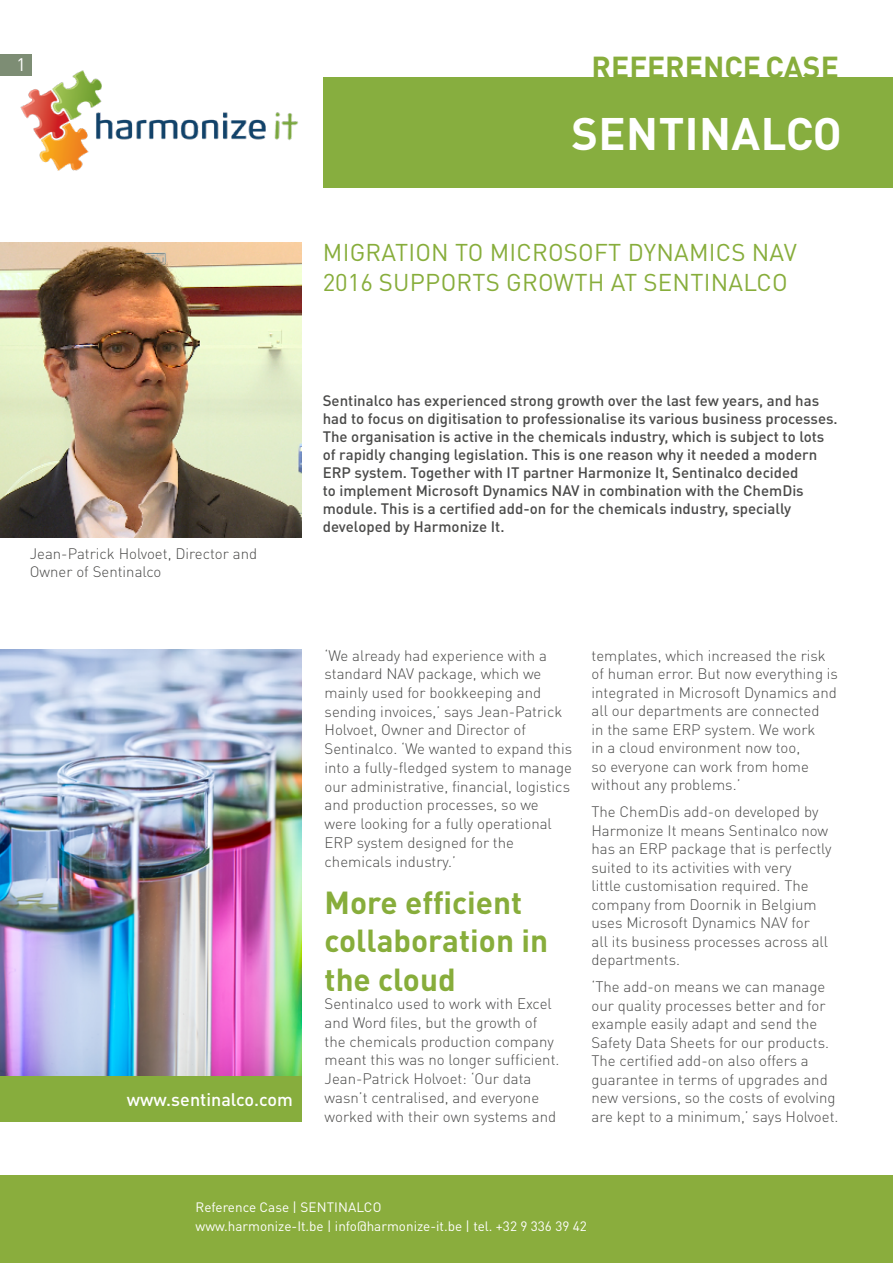
<style>
.page{position:relative;width:893px;height:1263px;background:#fff}
.page>*{position:absolute;margin:0;border:0;box-sizing:border-box;transform-origin:0 0}
.t1{font:700 45px "DIN Pro";letter-spacing:.01em;color:#fff}
.t2{font:700 31.5px/38.5px "DIN Pro";color:#87ad3b}
.t3{font:700 30px "DIN Pro";color:#87ad3b}
.t4{font:24px/30px "DIN Pro";letter-spacing:.01em;color:#87ad3b}
.t5{font:500 18px "DIN Pro";color:#fff}
.t6{font:18px "DIN Pro";color:#fff}
.t7{font:300 15px/18.5px "DIN Pro";color:#4a4a49}
.t8{font:500 15px/18px "DIN Pro";color:#4a4a49}
.t9{font:13.5px/19px "DIN Pro";color:#fff}
</style>
<div class="page">
<div style="left:0;top:1175px;width:893px;height:88px;background:#8aad3d"></div>
<img style="left:20px;top:70px;width:278px;height:101px">
<div style="left:323px;top:77px;width:570px;height:111px;background:#87ae3f"></div>
<div style="left:0;top:54px;width:32px;height:22px;background:#7d8d74"></div>
<img style="left:0;top:649px;width:301px;height:427px">
<div style="left:0;top:1076px;width:301px;height:45px;background:#87ad3d"></div>
<img style="left:0;top:242px;width:301px;height:296px">
<p class="t6" style="left:16px;top:52px;width:11px">1</p>
<h3 class="t3" style="left:592px;top:47px;width:249px">REFERENCE CASE</h3>
<h1 class="t1" style="left:572px;top:103px;width:272px">SENTINALCO</h1>
<h3 class="t4" style="left:323px;top:236px;width:476px">MIGRATION TO MICROSOFT DYNAMICS NAV<br>2016 SUPPORTS GROWTH AT SENTINALCO</h3>
<p class="t7" style="left:30px;top:544px;width:229px;line-height:18px">Jean-Patrick Holvoet, Director and<br>Owner of Sentinalco</p>
<p class="t5" style="left:127px;top:1087px;width:168px">www.sentinalco.com</p>
<p class="t8" style="left:323px;top:391px;width:517px">Sentinalco has experienced strong growth over the last few years, and has had to focus on digitisation to professionalise its various business processes.<br>The organisation is active in the chemicals industry, which is subject to lots of rapidly changing legislation. This is one reason why it needed a modern ERP system. Together with IT partner Harmonize It, Sentinalco decided<br>to implement Microsoft Dynamics NAV in combination with the ChemDis module. This is a certified add-on for the chemicals industry, specially developed by Harmonize It.</p>
<p class="t7" style="left:325px;top:645px;width:249px">‘We already had experience with a standard NAV package, which we mainly used for bookkeeping and sending invoices,’ says Jean-Patrick Holvoet, Owner and Director of Sentinalco. ‘We wanted to expand this into a fully-fledged system to manage our administrative, financial, logistics and production processes, so we were looking for a fully operational ERP system designed for the chemicals industry.’</p>
<h2 class="t2" style="left:325px;top:881px;width:225px">More efficient collaboration in the cloud</h2>
<p class="t7" style="left:325px;top:994px;width:236px">Sentinalco used to work with Excel and Word files, but the growth of the chemicals production company meant this was no longer sufficient.<br>Jean-Patrick Holvoet: ‘Our data wasn’t centralised, and everyone worked with their own systems and</p>
<p class="t7" style="left:591px;top:645px;width:248px">templates, which increased the risk of human error. But now everything is integrated in Microsoft Dynamics and all our departments are connected<br>in the same ERP system. We work<br>in a cloud environment now too,<br>so everyone can work from home without any problems.’</p>
<p class="t7" style="left:591px;top:802px;width:242px">The ChemDis add-on developed by<br>Harmonize It means Sentinalco now has an ERP package that is perfectly suited to its activities with very<br>little customisation required. The company from Doornik in Belgium uses Microsoft Dynamics NAV for<br>all its business processes across all departments.</p>
<p class="t7" style="left:591px;top:977px;width:249px">‘The add-on means we can manage our quality processes better and for example easily adapt and send the Safety Data Sheets for our products.<br>The certified add-on also offers a guarantee in terms of upgrades and new versions, so the costs of evolving are kept to a minimum,’ says Holvoet.</p>
<p class="t9" style="left:196px;top:1197px;width:393px">Reference Case | SENTINALCO<br>www.harmonize-It.be | info@harmonize-it.be | tel. +32 9 336 39 42</p>
</div>
